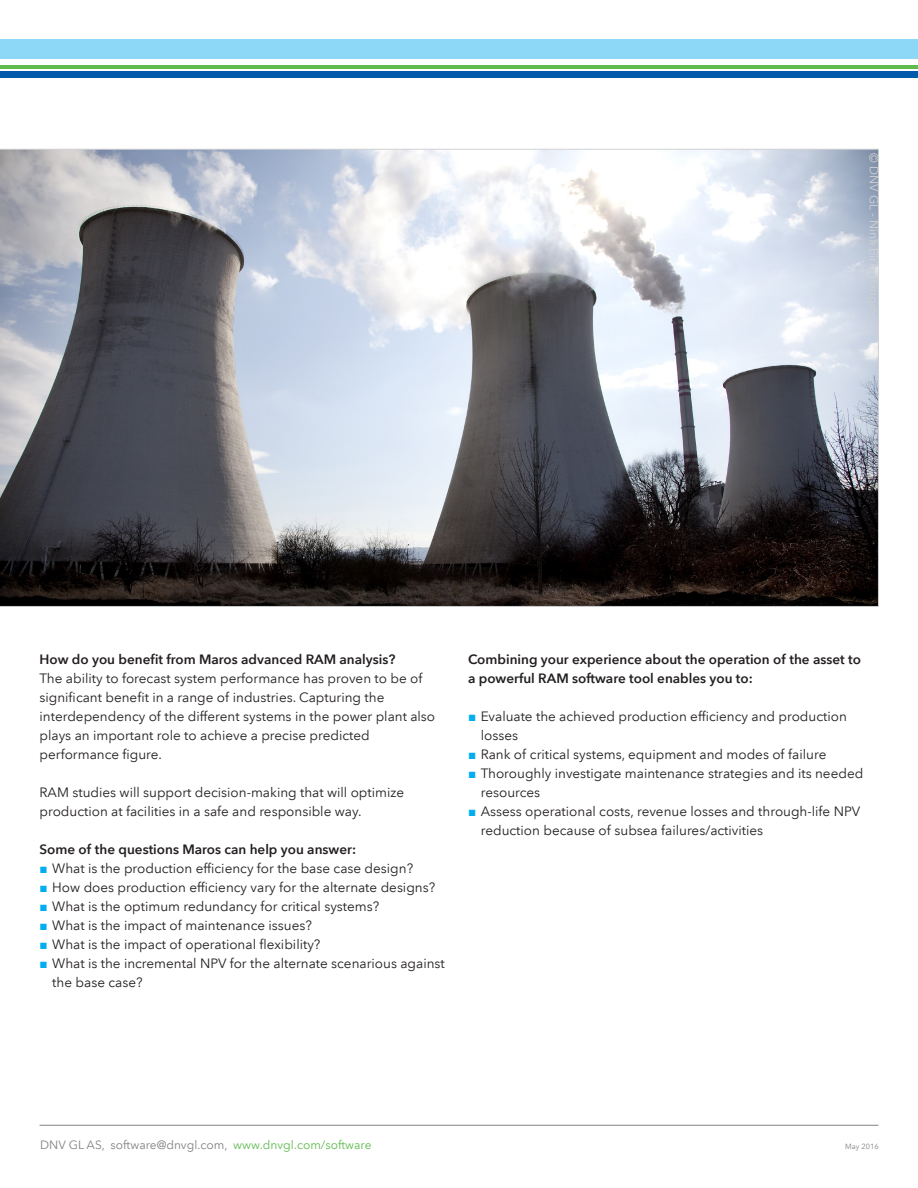
<style>
.page{position:relative;width:918px;height:1188px;background:#fff}
.page>*{position:absolute;margin:0;border:0;box-sizing:border-box;transform-origin:0 0}
.DNV_GL_Body{font:13.5px/19px "Avenir Next LT Pro";color:#231f20}
.DNV_GL_Body_bullet{font:600 13.5px/19px "Avenir Next LT Pro";color:#231f20}
.DNV_GL_Subhead{font:600 13.5px "Avenir Next LT Pro";color:#231f20}
.DNV_GL_Body-2{font:600 13.5px "Avenir Next LT Pro";color:#231f20}
.DNV_GL_Flyer_address{font:12px "Avenir Next LT Pro";color:#808285}
.DNV_GL_Photo_credits{font:12px "Avenir Next LT Pro";color:#d1d2d4}
.DNV_GL_Version_numbe{font:7.5px "Avenir Next LT Pro";color:#808285}
.s1{font-family:"Arial";color:#00aeef}
.s2{color:#5fbb4e}
</style>
<div class="page">
<hr style="left:40px;top:1125px;width:838px;height:1px;background:#808285">
<div style="left:0;top:40px;width:918px;height:19px;background:#8dd7f7"></div>
<hr style="left:0;top:65px;width:918px;height:3px;background:#5fbb4e">
<div style="left:0;top:71px;width:918px;height:7px;background:#015aaa"></div>
<svg style="left:0;top:149px;width:879px;height:458px;background:#8d9097"></svg>
<p class="DNV_GL_Photo_credits" style="left:881px;top:153px;width:165px;rotate:90deg">© DNV GL - Nina Eirin Rangøy</p>
<p class="DNV_GL_Subhead" style="left:40px;top:651px;width:357px">How do you benefit from Maros advanced RAM analysis?</p>
<p class="DNV_GL_Body" style="left:40px;top:668px;width:397px">The ability to forecast system performance has proven to be of significant benefit in a range of industries. Capturing the interdependency of the different systems in the power plant also plays an important role to achieve a precise predicted performance figure.</p>
<p class="DNV_GL_Body" style="left:40px;top:783px;width:366px">RAM studies will support decision-making that will optimize production at facilities in a safe and responsible way.</p>
<p class="DNV_GL_Body-2" style="left:40px;top:841px;width:318px">Some of the questions Maros can help you answer:</p>
<p class="DNV_GL_Body" style="left:40px;top:859px;width:375px"><span class="s1">■</span> What is the production efficiency for the base case design?</p>
<p class="DNV_GL_Body" style="left:40px;top:878px;width:397px"><span class="s1">■</span> How does production efficiency vary for the alternate designs?</p>
<p class="DNV_GL_Body" style="left:40px;top:897px;width:341px"><span class="s1">■</span> What is the optimum redundancy for critical systems?</p>
<p class="DNV_GL_Body" style="left:40px;top:916px;width:274px"><span class="s1">■</span> What is the impact of maintenance issues?</p>
<p class="DNV_GL_Body" style="left:40px;top:935px;width:282px"><span class="s1">■</span> What is the impact of operational flexibility?</p>
<p class="DNV_GL_Body" style="left:52px;top:954px;width:394px;text-indent:-13px"><span class="s1">■</span> What is the incremental NPV for the alternate scenarious against the base case?</p>
<p class="DNV_GL_Body_bullet" style="left:468px;top:649px;width:394px">Combining your experience about the operation of the asset to a powerful RAM software tool enables you to:</p>
<p class="DNV_GL_Body" style="left:481px;top:707px;width:368px;text-indent:-13px"><span class="s1">■</span> Evaluate the achieved production efficiency and production losses</p>
<p class="DNV_GL_Body" style="left:468px;top:745px;width:360px"><span class="s1">■</span> Rank of critical systems, equipment and modes of failure</p>
<p class="DNV_GL_Body" style="left:481px;top:764px;width:384px;text-indent:-13px"><span class="s1">■</span> Thoroughly investigate maintenance strategies and its needed resources</p>
<p class="DNV_GL_Body" style="left:481px;top:802px;width:381px;text-indent:-13px"><span class="s1">■</span> Assess operational costs, revenue losses and through-life NPV reduction because of subsea failures/activities</p>
<p class="DNV_GL_Flyer_address" style="left:40px;top:1138px;width:333px">DNV GL AS, software@dnvgl.com, <span class="s2">www.dnvgl.com/software</span></p>
<p class="DNV_GL_Version_numbe" style="left:845px;top:1142px;width:35px">May 2016</p>
</div>
